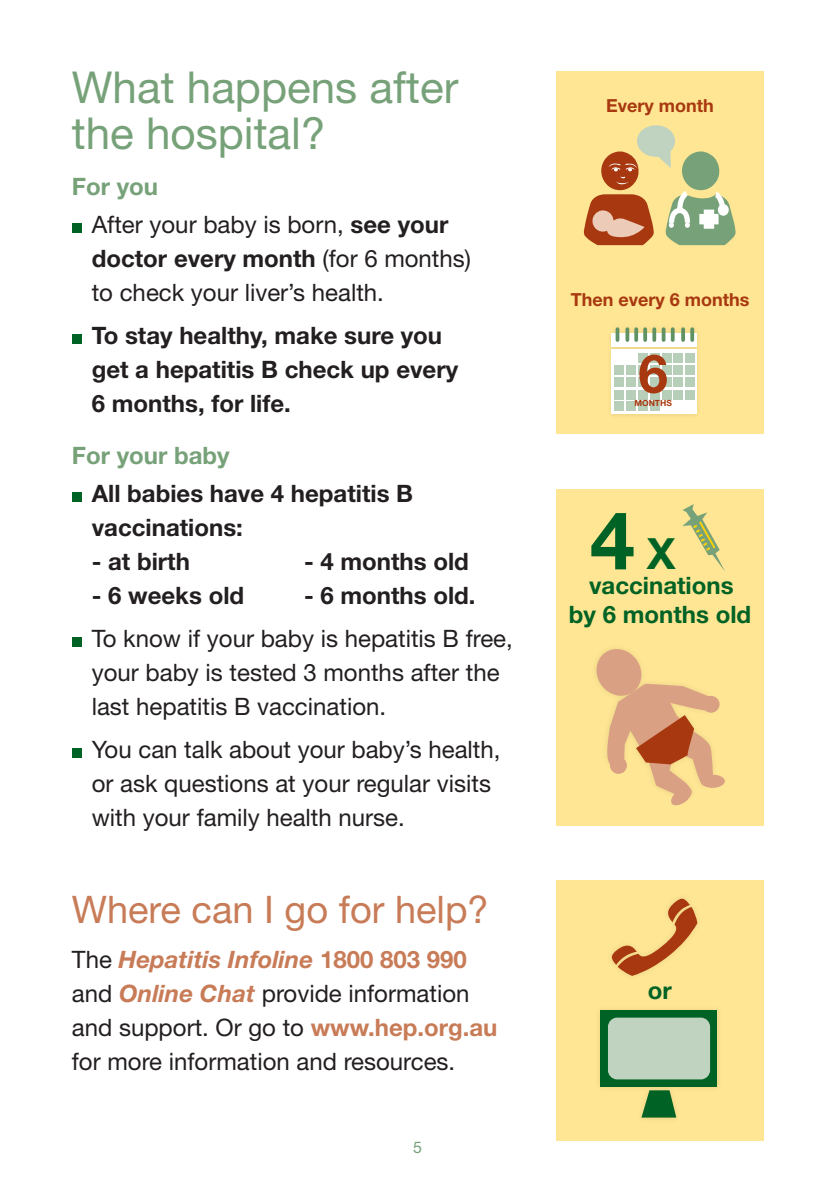
<style>
.page{position:relative;width:837px;height:1189px;background:#fff}
.page>*{position:absolute;margin:0;border:0;box-sizing:border-box;transform-origin:0 0}
.t1{font:700 80.4px "Helvetica Neue";color:#006224}
.t2{font:700 53.4px "Helvetica Neue";color:#a7380f}
.t3{font:44px/46px "Helvetica Neue";color:#77a279}
.t4{font:38px "Helvetica Neue";color:#c87b57}
.t5{font:24px/34px "Helvetica Neue";color:#231f20}
.t6{font:700 24px/34px "Helvetica Neue";color:#231f20}
.t7{font:700 24px "Helvetica Neue";color:#006224}
.t8{font:700 24px "Helvetica Neue";color:#77a279}
.t9{font:700 18px "Helvetica Neue";color:#a7380f}
.t10{font:16px "Helvetica Neue";color:#77a279}
.t11{font:700 8.4px "Helvetica Neue";color:#a7380f}
.s1{font-weight:700;color:#77a279}
.s2{font-weight:700}
.s3{font-weight:700;font-style:italic;color:#c87b57}
.s4{font-weight:700;color:#c87b57}
.s5{font-size:43px}
</style>
<div class="page">
<div style="left:556px;top:490px;width:207px;height:336px;background:#ffe694"></div>
<div style="left:556px;top:72px;width:207px;height:362px;background:#ffe694"></div>
<div style="left:556px;top:880px;width:207px;height:260px;background:#ffe694"></div>
<div style="left:72px;top:223px;width:10px;height:10px;background:#006224"></div>
<div style="left:72px;top:334px;width:10px;height:10px;background:#006224"></div>
<div style="left:72px;top:492px;width:10px;height:10px;background:#006224"></div>
<div style="left:72px;top:637px;width:10px;height:10px;background:#006224"></div>
<div style="left:72px;top:747px;width:10px;height:10px;background:#006224"></div>
<svg style="left:682px;top:504px;width:43px;height:67px"></svg>
<svg style="left:611px;top:898px;width:86px;height:78px"></svg>
<div style="left:600px;top:1010px;width:117px;height:76px;background:#006224"></div>
<div style="left:608px;top:1017px;width:102px;height:62px;background:#bfd3c0;border-radius:9px"></div>
<svg style="left:641px;top:1090px;width:35px;height:27px"></svg>
<div style="left:637px;top:125px;width:38px;height:32px;background:#bfd3c0;border-radius:50%"></div>
<svg style="left:583px;top:146px;width:152px;height:99px"></svg>
<div style="left:607px;top:323px;width:95px;height:96px;background:#231f20;opacity:.1"></div>
<svg style="left:611px;top:349px;width:86px;height:65px;background:#f3f7f3"></svg>
<div style="left:611px;top:334px;width:86px;height:13px;background:#fff"></div>
<svg style="left:615px;top:329px;width:4px;height:11px"></svg>
<svg style="left:625px;top:329px;width:4px;height:11px"></svg>
<svg style="left:634px;top:329px;width:4px;height:11px"></svg>
<svg style="left:681px;top:329px;width:4px;height:11px"></svg>
<svg style="left:690px;top:329px;width:4px;height:11px"></svg>
<svg style="left:661px;top:329px;width:4px;height:11px"></svg>
<svg style="left:670px;top:329px;width:4px;height:11px"></svg>
<svg style="left:643px;top:329px;width:4px;height:11px"></svg>
<svg style="left:652px;top:329px;width:4px;height:11px"></svg>
<div style="left:638px;top:353px;width:9px;height:9px;background:#b7ceb8"></div>
<div style="left:650px;top:353px;width:9px;height:9px;background:#b7ceb8"></div>
<div style="left:662px;top:353px;width:9px;height:9px;background:#b7ceb8"></div>
<div style="left:673px;top:353px;width:10px;height:9px;background:#b7ceb8"></div>
<div style="left:684px;top:353px;width:10px;height:9px;background:#b7ceb8"></div>
<div style="left:614px;top:365px;width:10px;height:9px;background:#b7ceb8"></div>
<div style="left:626px;top:365px;width:9px;height:9px;background:#b7ceb8"></div>
<div style="left:638px;top:365px;width:9px;height:9px;background:#b7ceb8"></div>
<div style="left:650px;top:365px;width:9px;height:9px;background:#b7ceb8"></div>
<div style="left:662px;top:365px;width:9px;height:9px;background:#b7ceb8"></div>
<div style="left:673px;top:365px;width:10px;height:9px;background:#b7ceb8"></div>
<div style="left:684px;top:365px;width:10px;height:9px;background:#b7ceb8"></div>
<div style="left:614px;top:378px;width:10px;height:9px;background:#b7ceb8"></div>
<div style="left:626px;top:378px;width:9px;height:9px;background:#b7ceb8"></div>
<div style="left:638px;top:378px;width:9px;height:9px;background:#b7ceb8"></div>
<div style="left:650px;top:378px;width:9px;height:9px;background:#b7ceb8"></div>
<div style="left:662px;top:378px;width:9px;height:9px;background:#b7ceb8"></div>
<div style="left:673px;top:378px;width:10px;height:9px;background:#b7ceb8"></div>
<div style="left:684px;top:378px;width:10px;height:9px;background:#b7ceb8"></div>
<div style="left:614px;top:390px;width:10px;height:9px;background:#b7ceb8"></div>
<div style="left:626px;top:390px;width:9px;height:9px;background:#b7ceb8"></div>
<div style="left:638px;top:390px;width:9px;height:9px;background:#b7ceb8"></div>
<div style="left:650px;top:390px;width:9px;height:9px;background:#b7ceb8"></div>
<div style="left:662px;top:390px;width:9px;height:9px;background:#b7ceb8"></div>
<div style="left:673px;top:390px;width:10px;height:9px;background:#b7ceb8"></div>
<div style="left:684px;top:390px;width:10px;height:9px;background:#b7ceb8"></div>
<div style="left:614px;top:402px;width:10px;height:9px;background:#b7ceb8"></div>
<div style="left:626px;top:402px;width:9px;height:9px;background:#b7ceb8"></div>
<div style="left:638px;top:402px;width:9px;height:9px;background:#b7ceb8"></div>
<div style="left:650px;top:402px;width:9px;height:9px;background:#b7ceb8"></div>
<div style="left:702px;top:695px;width:17px;height:18px;background:#d9a083;border-radius:50%"></div>
<div style="left:701px;top:774px;width:24px;height:14px;background:#d9a083;border-radius:50%"></div>
<svg style="left:596px;top:649px;width:119px;height:157px"></svg>
<h3 class="t3" style="left:72px;top:64px;width:388px">What happens after the hospital?</h3>
<p class="t5" style="left:92px;top:166px;width:358px;line-height:38.6px;text-indent:-20px"><span class="s1">For you<br></span>After your baby is born, <span class="s2">see your</span></p>
<p class="t5" style="left:92px;top:241px;width:381px"><span class="s2">doctor every month</span> (for 6 months) to check your liver’s health.</p>
<p class="t6" style="left:92px;top:317px;width:368px">To stay healthy, make sure you get a hepatitis B check up every<br>6 months, for life.</p>
<p class="t8" style="left:72px;top:440px;width:159px">For your baby</p>
<p class="t6" style="left:92px;top:476px;width:323px">All babies have 4 hepatitis B vaccinations:</p>
<p class="t6" style="left:92px;top:544px;width:100px">- at birth</p>
<p class="t6" style="left:304px;top:544px;width:166px">- 4 months old</p>
<p class="t6" style="left:92px;top:578px;width:154px">- 6 weeks old</p>
<p class="t6" style="left:304px;top:578px;width:173px">- 6 months old.</p>
<p class="t5" style="left:92px;top:621px;width:422px">To know if your baby is hepatitis B free, your baby is tested 3 months after the last hepatitis B vaccination.</p>
<p class="t5" style="left:92px;top:731px;width:410px">You can talk about your baby’s health, or ask questions at your regular visits with your family health nurse.</p>
<h3 class="t4" style="left:72px;top:886px;width:418px">Where can I go for help?</h3>
<p class="t5" style="left:72px;top:942px;width:427px">The <span class="s3">Hepatitis Infoline</span> <span class="s4">1800 803 990 </span>and <span class="s3">Online Chat</span> provide information and support. Or go to <span class="s4">www.hep.org.au </span>for more information and resources.</p>
<p class="t10" style="left:413px;top:1138px;width:10px">5</p>
<p class="t9" style="left:606px;top:94px;width:109px">Every month</p>
<p class="t9" style="left:570px;top:288px;width:180px">Then every 6 months</p>
<h2 class="t2" style="left:638px;top:341px;width:31px">6</h2>
<p class="t11" style="left:634px;top:398px;width:39px">MONTHS</p>
<h1 class="t1" style="left:590px;top:491px;width:87px">4 <span class="s5">X</span></h1>
<p class="t7" style="left:569px;top:600px;width:184px">by 6 months old</p>
<p class="t7" style="left:589px;top:571px;width:146px">vaccinations</p>
<p class="t7" style="left:647px;top:975px;width:25px">or</p>
</div>
